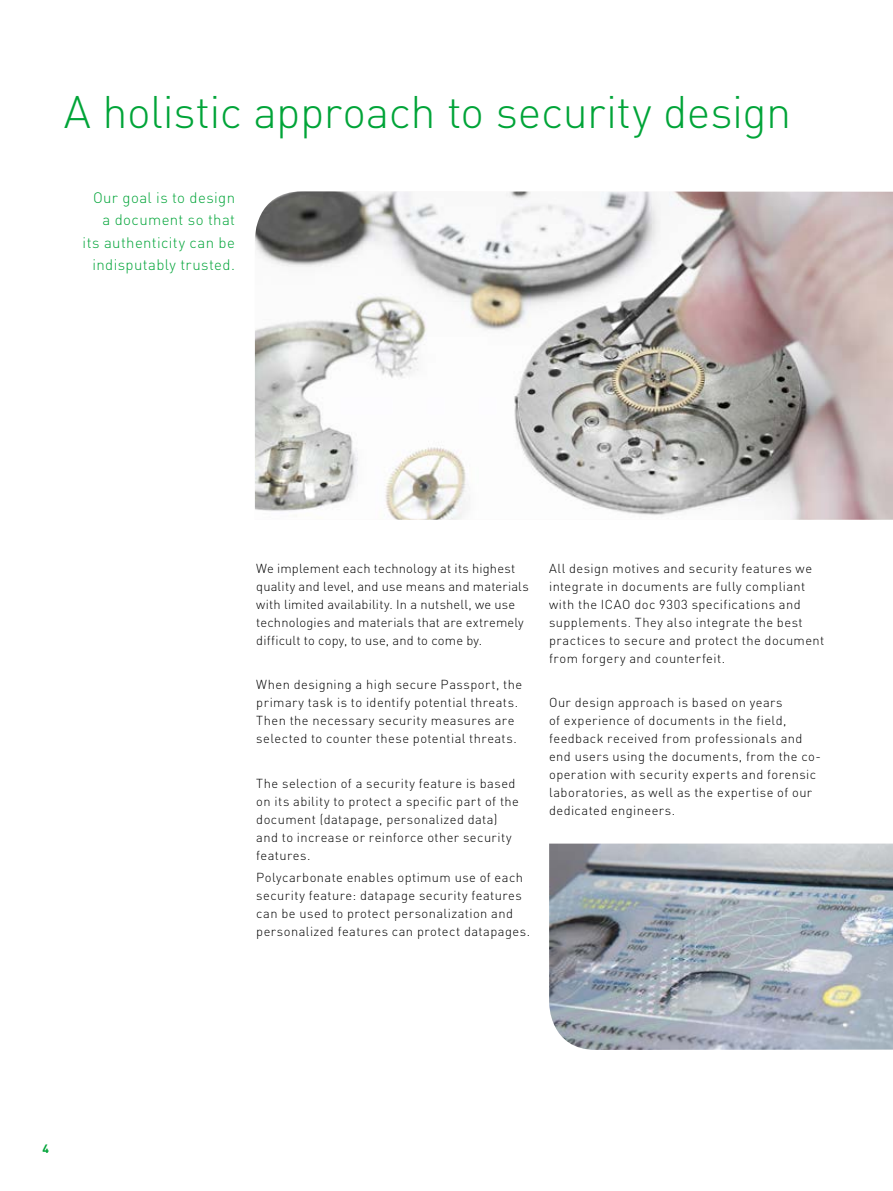
<style>
.page{position:relative;width:893px;height:1191px;background:#fff}
.page>*{position:absolute;margin:0;border:0;box-sizing:border-box;transform-origin:0 0}
.t1{font:300 45px "DIN Pro";letter-spacing:-.01em;color:#00a438}
.t2{font:300 15px/22.5px "DIN Pro";letter-spacing:.025em;color:#00a438;text-align:right}
.t3{font:300 12.9px/18px "DIN Pro";letter-spacing:.03em;color:#000}
.t4{font:700 12px "DIN Pro";color:#00a438}
</style>
<div class="page">
<img style="left:255px;top:191px;width:638px;height:329px">
<img style="left:549px;top:843px;width:344px;height:207px">
<h1 class="t1" style="left:64px;top:81px;width:729px">A holistic approach to security design</h1>
<p class="t2" style="left:83px;top:186px;width:154px">Our goal is to design a document so that its authenticity can be indisputably trusted.</p>
<p class="t4" style="left:43px;top:1140px;width:8px">4</p>
<p class="t3" style="left:256px;top:558px;width:274px">We implement each technology at its highest quality and level, and use means and materials with limited availability. In a nutshell, we use technologies and materials that are extremely difficult to copy, to use, and to come by.</p>
<p class="t3" style="left:256px;top:675px;width:267px">When designing a high secure Passport, the primary task is to identify potential threats.<br>Then the necessary security measures are selected to counter these potential threats.</p>
<p class="t3" style="left:256px;top:773px;width:264px">The selection of a security feature is based on its ability to protect a specific part of the document (datapage, personalized data) and to increase or reinforce other security features.</p>
<p class="t3" style="left:256px;top:867px;width:275px">Polycarbonate enables optimum use of each security feature: datapage security features can be used to protect personalization and personalized features can protect datapages.</p>
<p class="t3" style="left:549px;top:558px;width:277px">All design motives and security features we integrate in documents are fully compliant with the ICAO doc 9303 specifications and supplements. They also integrate the best practices to secure and protect the document from forgery and counterfeit.</p>
<p class="t3" style="left:549px;top:693px;width:273px">Our design approach is based on years<br>of experience of documents in the field, feedback received from professionals and end users using the documents, from the co&shy;operation with security experts and forensic laboratories, as well as the expertise of our dedicated engineers.</p>
</div>
